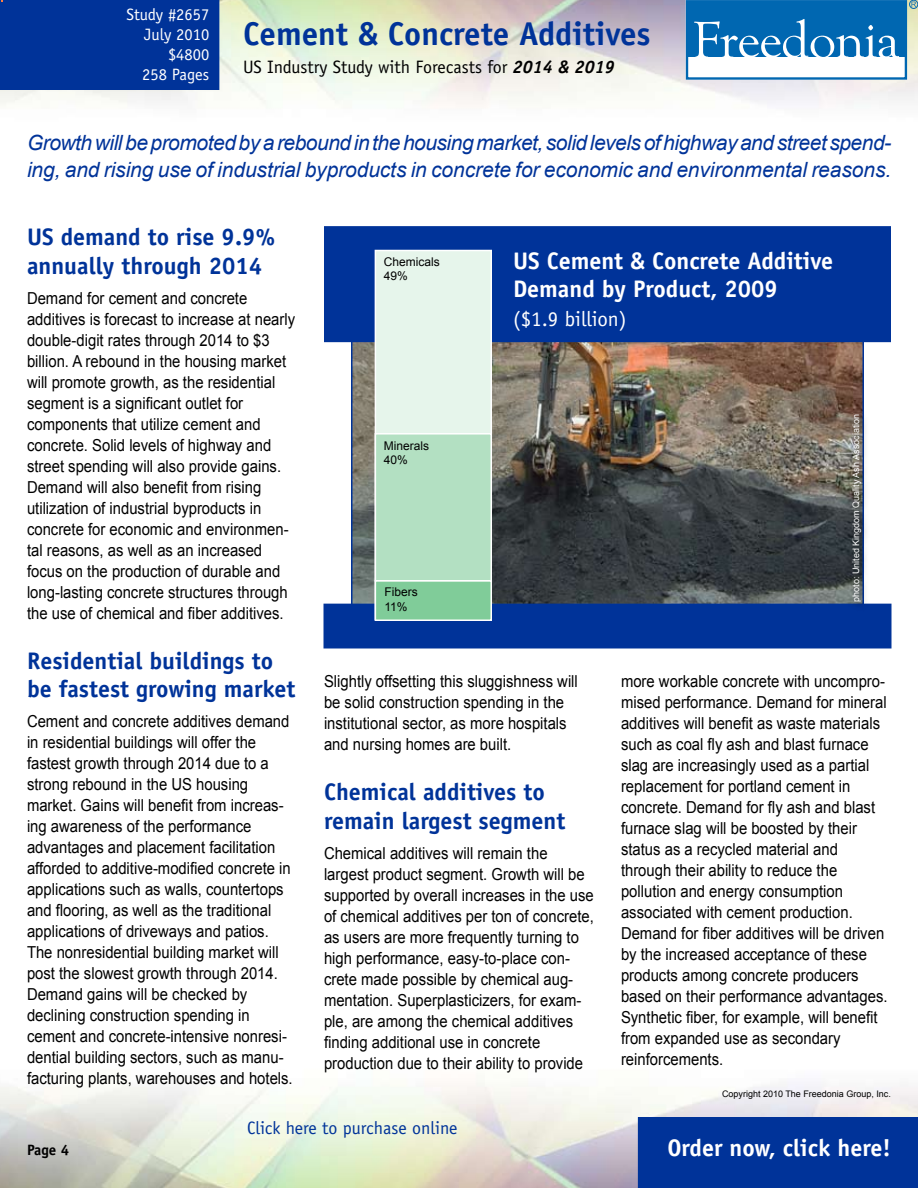
<style>
.page{position:relative;width:918px;height:1188px;background:#fff}
.page>*{position:absolute;margin:0;border:0;box-sizing:border-box;transform-origin:0 0}
.t1{font:700 33px "Officina Sans";color:#039}
.t2{font:700 24px/28.8px "Officina Sans";color:#039}
.t3{font:700 24px/28.8px "Officina Sans";color:#fff}
.t4{font:italic 21px/27px "Arial";letter-spacing:-.005em;color:#039}
.t5{font:21px "Officina Sans";color:#fff}
.t6{font:18px "Officina Sans";color:#000}
.t7{font:18px "Officina Sans";color:#039}
.t8{font:16.5px/21px "Arial";color:#000;scale:.9 1}
.t9{font:16.5px/19.8px "Officina Sans";color:#fff;text-align:right}
.t10{font:700 15px "Officina Sans";color:#000}
.t11{font:12px/14.2px "Arial";color:#000}
.t12{font:9px "Arial";color:#fff}
.t13{font:9px "Arial";color:#000}
.s1{font-weight:700;font-style:italic}
</style>
<div class="page">
<div style="left:638px;top:1117px;width:280px;height:71px;background:#039"></div>
<div style="left:686px;top:0;width:221px;height:80px;border:2px solid #0067b1"></div>
<div style="left:687px;top:1px;width:218px;height:56px;background:#0067b1"></div>
<svg style="left:694px;top:19px;width:205px;height:38px"></svg>
<div style="left:909px;top:0;width:9px;height:9px;border:1px solid #0067b1;border-radius:50%"></div>
<svg style="left:911px;top:2px;width:5px;height:5px"></svg>
<img style="left:354px;top:342px;width:507px;height:261px">
<div style="left:325px;top:227px;width:565px;height:114px;background:#039"></div>
<div style="left:324px;top:226px;width:567px;height:116px;border:2px solid #039"></div>
<div style="left:0;top:0;width:219px;height:90px;background:#039"></div>
<div style="left:324px;top:604px;width:567px;height:44px;background:#039"></div>
<div style="left:375px;top:250px;width:116px;height:369px;background:#e6f5eb"></div>
<div style="left:375px;top:250px;width:117px;height:370px;border:2px solid #fff"></div>
<div style="left:375px;top:434px;width:116px;height:147px;background:#b3e0c2"></div>
<div style="left:375px;top:433px;width:117px;height:149px;border:2px solid #fff"></div>
<div style="left:375px;top:581px;width:116px;height:39px;background:#80cc99"></div>
<div style="left:375px;top:580px;width:117px;height:41px;border:2px solid #fff"></div>
<div style="left:846px;top:408px;width:26px;height:204px;background:#000;opacity:.75"></div>
<p class="t9" style="left:126px;top:5px;width:84px">Study #2657<br>July 2010 $4800<br>258 Pages</p>
<h1 class="t1" style="left:243px;top:13px;width:409px">Cement &amp; Concrete Additives</h1>
<p class="t6" style="left:243px;top:57px;width:373px">US Industry Study with Forecasts for <span class="s1">2014 &amp; 2019</span></p>
<p class="t4" style="left:27px;top:130px;width:866px">Growth will be promoted by a rebound in the housing market, solid levels of highway and street spend&shy;ing, and rising use of industrial byproducts in concrete for economic and environmental reasons.</p>
<h2 class="t2" style="left:27px;top:222px;width:250px">US demand to rise 9.9% annually through 2014</h2>
<p class="t8" style="left:27px;top:288px;width:300px">Demand for cement and concrete additives is forecast to increase at nearly double-digit rates through 2014 to $3 billion. A rebound in the housing market will promote growth, as the residential segment is a significant outlet for components that utilize cement and concrete. Solid levels of highway and street spending will also provide gains.<br>Demand will also benefit from rising utilization of industrial byproducts in concrete for economic and environmen&shy;tal reasons, as well as an increased focus on the production of durable and long-lasting concrete structures through the use of chemical and fiber additives.</p>
<h2 class="t2" style="left:27px;top:646px;width:270px">Residential buildings to be fastest growing market</h2>
<p class="t8" style="left:27px;top:711px;width:297px">Cement and concrete additives demand in residential buildings will offer the fastest growth through 2014 due to a strong rebound in the US housing market. Gains will benefit from increas&shy;ing awareness of the performance advantages and placement facilitation afforded to additive-modified concrete in applications such as walls, countertops and flooring, as well as the traditional applications of driveways and patios.<br>The nonresidential building market will post the slowest growth through 2014.<br>Demand gains will be checked by declining construction spending in cement and concrete-intensive nonresi&shy;dential building sectors, such as manu&shy;facturing plants, warehouses and hotels.</p>
<p class="t11" style="left:384px;top:254px;width:58px">Chemicals<br>49%</p>
<p class="t11" style="left:384px;top:439px;width:47px">Minerals<br>40%</p>
<p class="t11" style="left:384px;top:585px;width:35px">Fibers<br>11%</p>
<h2 class="t3" style="left:513px;top:246px;width:322px">US Cement &amp; Concrete Additive<br>Demand by Product, 2009</h2>
<p class="t5" style="left:513px;top:307px;width:115px">($1.9 billion)</p>
<p class="t12" style="left:850px;top:602px;width:189px;rotate:-90deg">photo: United Kingdom Quality Ash Association</p>
<p class="t8" style="left:324px;top:671px;width:284px">Slightly offsetting this sluggishness will be solid construction spending in the institutional sector, as more hospitals and nursing homes are built.</p>
<h2 class="t2" style="left:324px;top:777px;width:243px">Chemical additives to remain largest segment</h2>
<p class="t8" style="left:324px;top:842px;width:301px">Chemical additives will remain the largest product segment. Growth will be supported by overall increases in the use of chemical additives per ton of concrete, as users are more frequently turning to high performance, easy-to-place con&shy;crete made possible by chemical aug&shy;mentation. Superplasticizers, for exam&shy;ple, are among the chemical additives finding additional use in concrete production due to their ability to provide</p>
<p class="t8" style="left:621px;top:671px;width:298px">more workable concrete with uncompro&shy;mised performance. Demand for mineral additives will benefit as waste materials such as coal fly ash and blast furnace slag are increasingly used as a partial replacement for portland cement in concrete. Demand for fly ash and blast furnace slag will be boosted by their status as a recycled material and through their ability to reduce the pollution and energy consumption associated with cement production.<br>Demand for fiber additives will be driven by the increased acceptance of these products among concrete producers based on their performance advantages.<br>Synthetic fiber, for example, will benefit from expanded use as secondary reinforcements.</p>
<p class="t13" style="left:722px;top:1088px;width:170px">Copyright 2010 The Freedonia Group, Inc.</p>
<p class="t7" style="left:247px;top:1117px;width:212px">Click here to purchase online</p>
<p class="t10" style="left:27px;top:1140px;width:31px">Page</p>
<h2 class="t3" style="left:667px;top:1133px;width:225px">Order now, click here!</h2>
</div>
